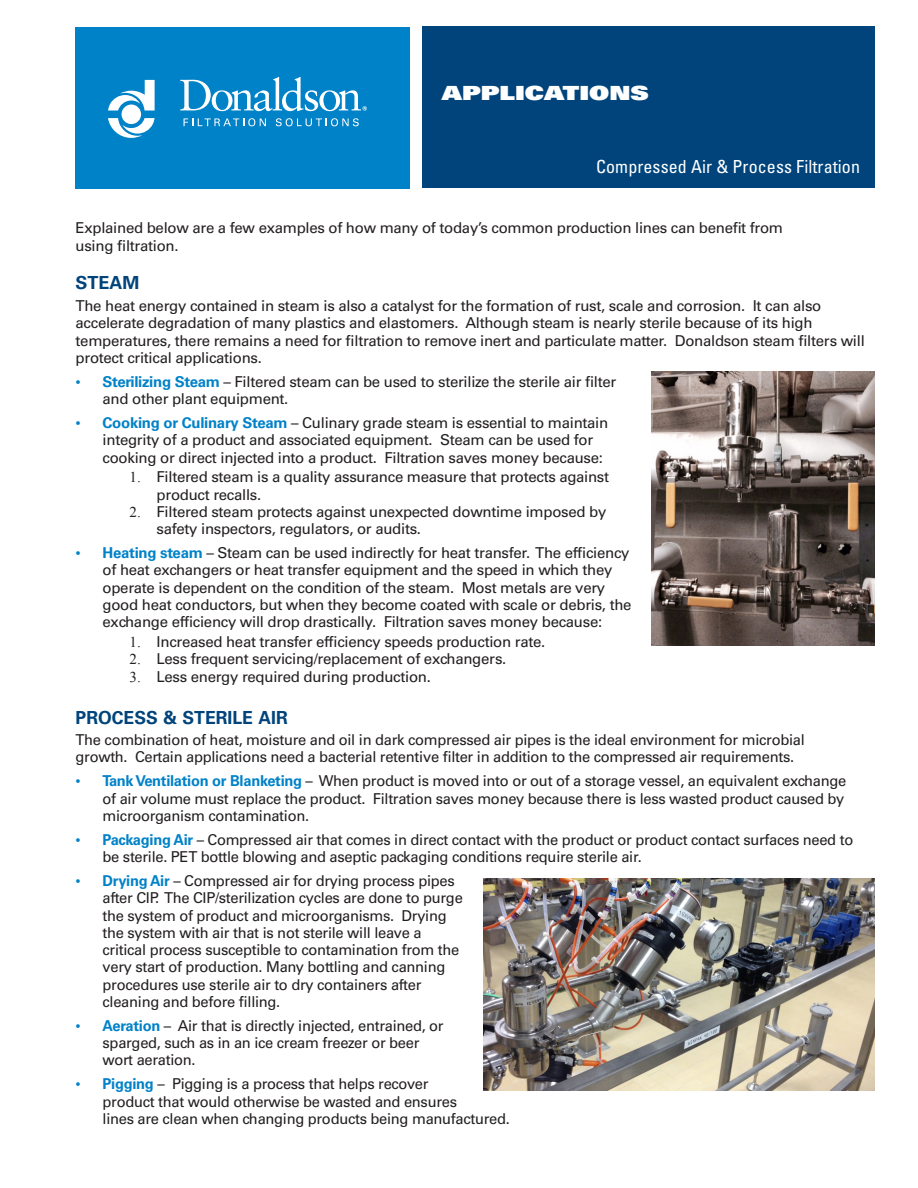
<style>
.page{position:relative;width:918px;height:1188px;background:#fff}
.page>*{position:absolute;margin:0;border:0;box-sizing:border-box;transform-origin:0 0}
.t1{font:19.5px "Univers LT Std X Black";color:#fff;scale:1.3 1}
.t2{font:condensed 18px "Univers LT Std";letter-spacing:.005em;color:#fff}
.Section_Headline{font:700 18px "Univers LT Std";color:#00447b}
.t3{font:15px/17.2px "Univers LT Std";letter-spacing:-.02em;color:#231f20}
.s1{font-family:"Times New Roman";color:#0082c8}
.s2{font-weight:700;color:#0082c8}
.s3{font-family:"Times New Roman"}
</style>
<div class="page">
<div style="left:75px;top:27px;width:335px;height:162px;background:#0082c8"></div>
<svg style="left:184px;top:118px;width:82px;height:8px"></svg>
<svg style="left:276px;top:118px;width:83px;height:8px"></svg>
<svg style="left:108px;top:80px;width:47px;height:58px"></svg>
<svg style="left:180px;top:77px;width:187px;height:34px"></svg>
<div style="left:422px;top:26px;width:452px;height:162px;background:#00447b"></div>
<img style="left:651px;top:372px;width:224px;height:274px">
<img style="left:484px;top:879px;width:391px;height:212px">
<h1 class="t1" style="left:442px;top:80px;width:161px">APPLICATIONS</h1>
<p class="t2" style="left:596px;top:156px;width:265px">Compressed Air &amp; Process Filtration</p>
<p class="t3" style="left:76px;top:219px;width:709px">Explained below are a few examples of how many of today’s common production lines can benefit from using filtration.</p>
<p class="Section_Headline" style="left:76px;top:273px;width:65px">STEAM</p>
<p class="t3" style="left:76px;top:297px;width:791px">The heat energy contained in steam is also a catalyst for the formation of rust, scale and corrosion. It can also accelerate degradation of many plastics and elastomers. Although steam is nearly sterile because of its high temperatures, there remains a need for filtration to remove inert and particulate matter. Donaldson steam filters will protect critical applications.</p>
<p class="t3" style="left:103px;top:373px;width:515px;text-indent:-27px"><span class="s1">•</span> <span class="s2">Sterilizing Steam</span> – Filtered steam can be used to sterilize the sterile air filter and other plant equipment.</p>
<p class="t3" style="left:103px;top:414px;width:507px;text-indent:-27px"><span class="s1">•</span> <span class="s2">Cooking or Culinary Steam</span> – Culinary grade steam is essential to maintain integrity of a product and associated equipment. Steam can be used for cooking or direct injected into a product. Filtration saves money because:</p>
<p class="t3" style="left:157px;top:469px;width:454px;text-indent:-27px"><span class="s3">1.</span> Filtered steam is a quality assurance measure that protects against product recalls.</p>
<p class="t3" style="left:157px;top:503px;width:451px;text-indent:-27px"><span class="s3">2.</span> Filtered steam protects against unexpected downtime imposed by safety inspectors, regulators, or audits.</p>
<p class="t3" style="left:103px;top:544px;width:530px;text-indent:-27px"><span class="s1">•</span> <span class="s2">Heating steam</span> – Steam can be used indirectly for heat transfer. The efficiency of heat exchangers or heat transfer equipment and the speed in which they operate is dependent on the condition of the steam. Most metals are very good heat conductors, but when they become coated with scale or debris, the exchange efficiency will drop drastically. Filtration saves money because:</p>
<p class="t3" style="left:130px;top:633px;width:417px"><span class="s3">1.</span> Increased heat transfer efficiency speeds production rate.</p>
<p class="t3" style="left:130px;top:651px;width:378px"><span class="s3">2.</span> Less frequent servicing/replacement of exchangers.</p>
<p class="t3" style="left:130px;top:668px;width:303px"><span class="s3">3.</span> Less energy required during production.</p>
<p class="Section_Headline" style="left:76px;top:707px;width:214px">PROCESS &amp; STERILE AIR</p>
<p class="t3" style="left:76px;top:731px;width:731px">The combination of heat, moisture and oil in dark compressed air pipes is the ideal environment for microbial growth. Certain applications need a bacterial retentive filter in addition to the compressed air requirements.</p>
<p class="t3" style="left:103px;top:772px;width:745px;text-indent:-27px"><span class="s1">•</span> <span class="s2">Tank Ventilation or Blanketing</span> – When product is moved into or out of a storage vessel, an equivalent exchange of air volume must replace the product. Filtration saves money because there is less wasted product caused by microorganism contamination.</p>
<p class="t3" style="left:103px;top:831px;width:752px;text-indent:-27px"><span class="s1">•</span> <span class="s2">Packaging Air</span> – Compressed air that comes in direct contact with the product or product contact surfaces need to be sterile. PET bottle blowing and aseptic packaging conditions require sterile air.</p>
<p class="t3" style="left:103px;top:872px;width:362px;text-indent:-27px"><span class="s1">•</span> <span class="s2">Drying Air</span> – Compressed air for drying process pipes after CIP. The CIP/sterilization cycles are done to purge the system of product and microorganisms. Drying the system with air that is not sterile will leave a critical process susceptible to contamination from the very start of production. Many bottling and canning procedures use sterile air to dry containers after cleaning and before filling.</p>
<p class="t3" style="left:103px;top:1017px;width:343px;text-indent:-27px"><span class="s1">•</span> <span class="s2">Aeration</span> – Air that is directly injected, entrained, or sparged, such as in an ice cream freezer or beer wort aeration.</p>
<p class="t3" style="left:103px;top:1075px;width:409px;text-indent:-27px"><span class="s1">•</span> <span class="s2">Pigging</span> – Pigging is a process that helps recover<br>product that would otherwise be wasted and ensures<br>lines are clean when changing products being manufactured.</p>
</div>
